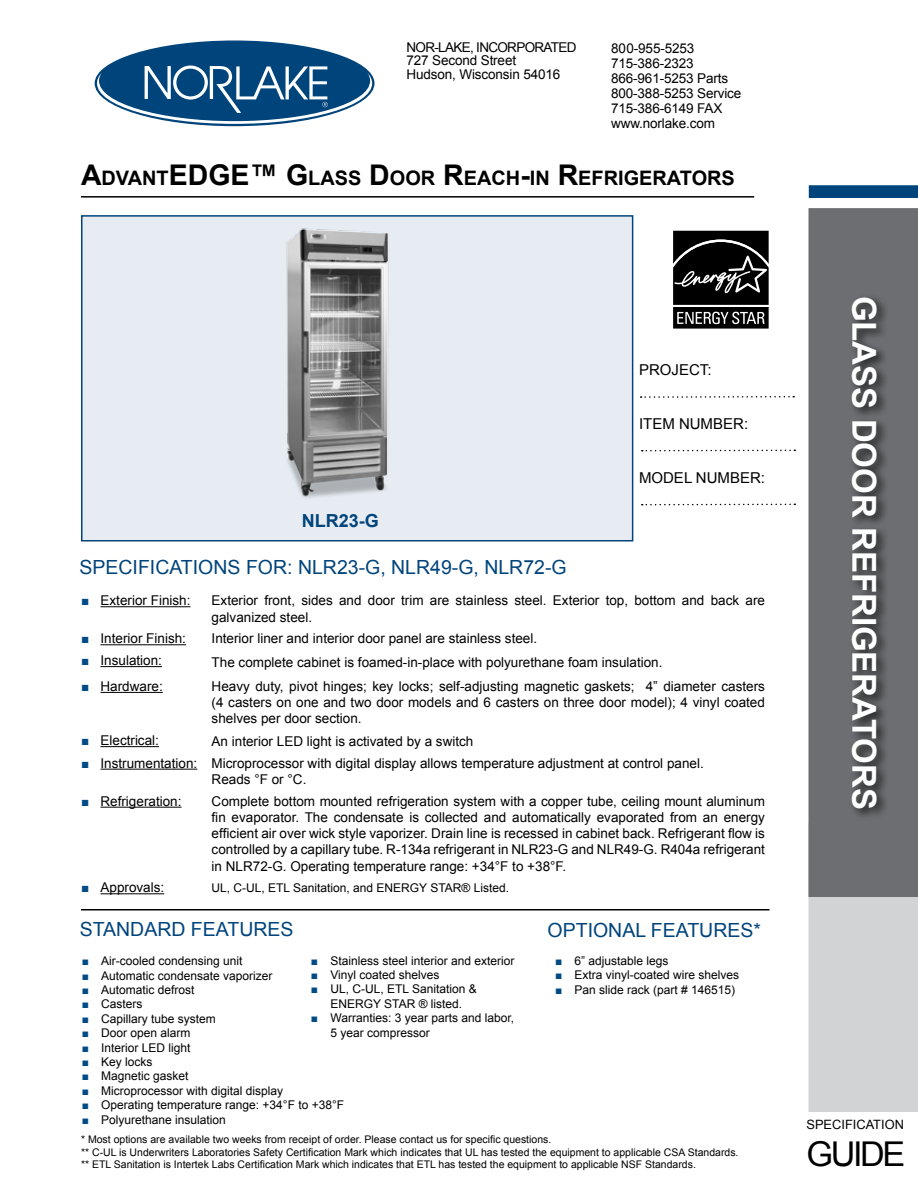
<style>
.page{position:relative;width:918px;height:1188px;background:#fff}
.page>*{position:absolute;margin:0;border:0;box-sizing:border-box;transform-origin:0 0}
.t1{font:34.2px "Arial";letter-spacing:-.07em;color:#000}
.t2{font:700 33px "Arial";color:#fff}
.t3{font:700 19.95px "Arial";color:#000}
.t4{font:19.5px "Arial";color:#00447c}
.t5{font:700 18px "Arial";color:#00447c}
.t6{font:15px "Arial";color:#000}
.t7{font:13.5px/16.2px "Arial";color:#000}
.t8{font:12.9px "Arial";color:#000}
.t9{font:12px/14.4px "Arial";color:#000;text-align:center}
.t10{font:10.5px/12.6px "Arial";color:#000}
.s1{font-size:28.5px}
.s2{font-family:"Times New Roman";color:#004b85}
</style>
<div class="page">
<div style="left:808px;top:897px;width:110px;height:215px;background:#d1d3d4"></div>
<hr style="left:100px;top:606px;width:91px;height:1px;background:#000">
<hr style="left:100px;top:644px;width:86px;height:1px;background:#000">
<hr style="left:100px;top:666px;width:62px;height:1px;background:#000">
<hr style="left:100px;top:692px;width:63px;height:1px;background:#000">
<hr style="left:100px;top:746px;width:59px;height:1px;background:#000">
<hr style="left:100px;top:769px;width:97px;height:1px;background:#000">
<hr style="left:100px;top:807px;width:82px;height:1px;background:#000">
<hr style="left:100px;top:893px;width:64px;height:1px;background:#000">
<div style="left:808px;top:208px;width:110px;height:689px;background:#6d6e71"></div>
<div style="left:849px;top:294px;width:40px;height:526px;background:#000;opacity:.75"></div>
<div style="left:81px;top:215px;width:552px;height:327px;background:#e6ecf2;border:2px solid #00447c"></div>
<svg style="left:809px;top:185px;width:109px;height:13px"></svg>
<svg style="left:641px;top:396px;width:153px;height:2px"></svg>
<svg style="left:642px;top:450px;width:153px;height:1px"></svg>
<svg style="left:642px;top:504px;width:153px;height:1px"></svg>
<hr style="left:81px;top:196px;width:673px;height:2px;background:#000">
<hr style="left:81px;top:909px;width:689px;height:1px;background:#000">
<div style="left:671px;top:228px;width:100px;height:79px;background:linear-gradient(to right,#b7b7b7,#bebebe)"></div>
<svg style="left:671px;top:231px;width:100px;height:98px"></svg>
<img style="left:286px;top:228px;width:103px;height:270px">
<svg style="left:95px;top:40px;width:280px;height:86px"></svg>
<div style="left:97px;top:43px;width:275px;height:81px;background:#00447c;border-radius:50%"></div>
<svg style="left:97px;top:66px;width:275px;height:58px"></svg>
<p class="t7" style="left:406px;top:40px;width:172px;line-height:13.5px">NOR-LAKE, INCORPORATED<br>727 Second Street<br>Hudson, Wisconsin 54016</p>
<p class="t7" style="left:611px;top:40px;width:132px;line-height:15px">800-955-5253<br>715-386-2323<br>866-961-5253 Parts<br>800-388-5253 Service<br>715-386-6149 FAX www.norlake.com</p>
<h3 class="t3" style="left:81px;top:165px;width:655px"><span class="s1">A</span>DVANT<span class="s1">EDGE</span><span class="s1">™</span> <span class="s1">G</span>LASS <span class="s1">D</span>OOR <span class="s1">R</span>EACH<span class="s1">-</span>IN <span class="s1">R</span>EFRIGERATORS</h3>
<p class="t6" style="left:639px;top:360px;width:74px">PROJECT:</p>
<p class="t6" style="left:639px;top:414px;width:111px">ITEM NUMBER:</p>
<h3 class="t5" style="left:302px;top:508px;width:79px">NLR23-G</h3>
<h3 class="t4" style="left:80px;top:554px;width:489px">SPECIFICATIONS FOR: NLR23-G, NLR49-G, NLR72-G</h3>
<p class="t6" style="left:639px;top:468px;width:128px">MODEL NUMBER:</p>
<p class="t7" style="left:81px;top:593px;width:111px"><span class="s2">■</span> Exterior Finish:</p>
<p class="t7" style="left:212px;top:593px;width:555px">Exterior front, sides and door trim are stainless steel. Exterior top, bottom and back are galvanized steel.</p>
<p class="t7" style="left:81px;top:631px;width:107px"><span class="s2">■</span> Interior Finish:</p>
<p class="t7" style="left:212px;top:631px;width:327px">Interior liner and interior door panel are stainless steel.</p>
<p class="t7" style="left:81px;top:652px;width:83px"><span class="s2">■</span> Insulation:</p>
<p class="t7" style="left:212px;top:654px;width:452px">The complete cabinet is foamed-in-place with polyurethane foam insulation.</p>
<p class="t7" style="left:81px;top:678px;width:83px"><span class="s2">■</span> Hardware:</p>
<p class="t7" style="left:212px;top:678px;width:555px;text-align:justify">Heavy duty, pivot hinges; key locks; self-adjusting magnetic gaskets; 4” diameter casters (4 casters on one and two door models and 6 casters on three door model); 4 vinyl coated shelves per door section.</p>
<p class="t7" style="left:81px;top:733px;width:80px"><span class="s2">■</span> Electrical:</p>
<p class="t7" style="left:212px;top:733px;width:263px">An interior LED light is activated by a switch</p>
<p class="t7" style="left:212px;top:755px;width:494px;text-indent:-131px"><span class="s2">■</span> Instrumentation: Microprocessor with digital display allows temperature adjustment at control panel.<br>Reads °F or °C.</p>
<p class="t7" style="left:81px;top:793px;width:102px"><span class="s2">■</span> Refrigeration:</p>
<p class="t7" style="left:212px;top:793px;width:555px;text-align:justify">Complete bottom mounted refrigeration system with a copper tube, ceiling mount aluminum fin evaporator. The condensate is collected and automatically evaporated from an energy efficient air over wick style vaporizer. Drain line is recessed in cabinet back. Refrigerant flow is controlled by a capillary tube. R-134a refrigerant in NLR23-G and NLR49-G. R404a refrigerant in NLR72-G. Operating temperature range: +34°F to +38°F.</p>
<p class="t7" style="left:81px;top:880px;width:85px"><span class="s2">■</span> Approvals:</p>
<p class="t9" style="left:212px;top:881px;width:299px">UL, C-UL, ETL Sanitation, and ENERGY STAR® Listed.</p>
<h2 class="t2" style="left:886px;top:296px;width:515px;rotate:90deg">GLASS DOOR REFRIGERATORS</h2>
<h3 class="t4" style="left:80px;top:917px;width:215px">STANDARD FEATURES</h3>
<p class="t9" style="left:82px;top:954px;width:162px"><span class="s2">■</span> Air-cooled condensing unit</p>
<p class="t9" style="left:82px;top:968px;width:192px"><span class="s2">■</span> Automatic condensate vaporizer</p>
<p class="t9" style="left:82px;top:983px;width:114px"><span class="s2">■</span> Automatic defrost</p>
<p class="t9" style="left:82px;top:997px;width:62px"><span class="s2">■</span> Casters</p>
<p class="t9" style="left:82px;top:1012px;width:136px"><span class="s2">■</span> Capillary tube system</p>
<p class="t9" style="left:82px;top:1026px;width:110px"><span class="s2">■</span> Door open alarm</p>
<p class="t9" style="left:82px;top:1040px;width:110px"><span class="s2">■</span> Interior LED light</p>
<p class="t9" style="left:82px;top:1055px;width:72px"><span class="s2">■</span> Key locks</p>
<p class="t9" style="left:82px;top:1069px;width:108px"><span class="s2">■</span> Magnetic gasket</p>
<p class="t9" style="left:82px;top:1084px;width:203px"><span class="s2">■</span> Microprocessor with digital display</p>
<p class="t9" style="left:82px;top:1098px;width:264px"><span class="s2">■</span> Operating temperature range: +34°F to +38°F</p>
<p class="t9" style="left:82px;top:1112px;width:146px"><span class="s2">■</span> Polyurethane insulation</p>
<p class="t8" style="left:807px;top:1116px;width:99px">SPECIFICATION</p>
<h1 class="t1" style="left:807px;top:1132px;width:100px">GUIDE</h1>
<h3 class="t4" style="left:548px;top:918px;width:215px">OPTIONAL FEATURES*</h3>
<p class="t9" style="left:555px;top:954px;width:115px"><span class="s2">■</span> 6” adjustable legs</p>
<p class="t9" style="left:555px;top:968px;width:186px"><span class="s2">■</span> Extra vinyl-coated wire shelves</p>
<p class="t9" style="left:555px;top:983px;width:182px"><span class="s2">■</span> Pan slide rack (part # 146515)</p>
<p class="t9" style="left:311px;top:953px;width:205px"><span class="s2">■</span> Stainless steel interior and exterior</p>
<p class="t9" style="left:311px;top:968px;width:130px"><span class="s2">■</span> Vinyl coated shelves</p>
<p class="t9" style="left:311px;top:982px;width:167px"><span class="s2">■</span> UL, C-UL, ETL Sanitation &amp;<br>ENERGY STAR ® listed.</p>
<p class="t9" style="left:330px;top:1011px;width:185px;text-align:left;text-indent:-20px"><span class="s2">■</span> Warranties: 3 year parts and labor,<br>5 year compressor</p>
<p class="t10" style="left:81px;top:1133px;width:659px">* Most options are available two weeks from receipt of order. Please contact us for specific questions.<br>** C-UL is Underwriters Laboratories Safety Certification Mark which indicates that UL has tested the equipment to applicable CSA Standards. ** ETL Sanitation is Intertek Labs Certification Mark which indicates that ETL has tested the equipment to applicable NSF Standards.</p>
</div>
